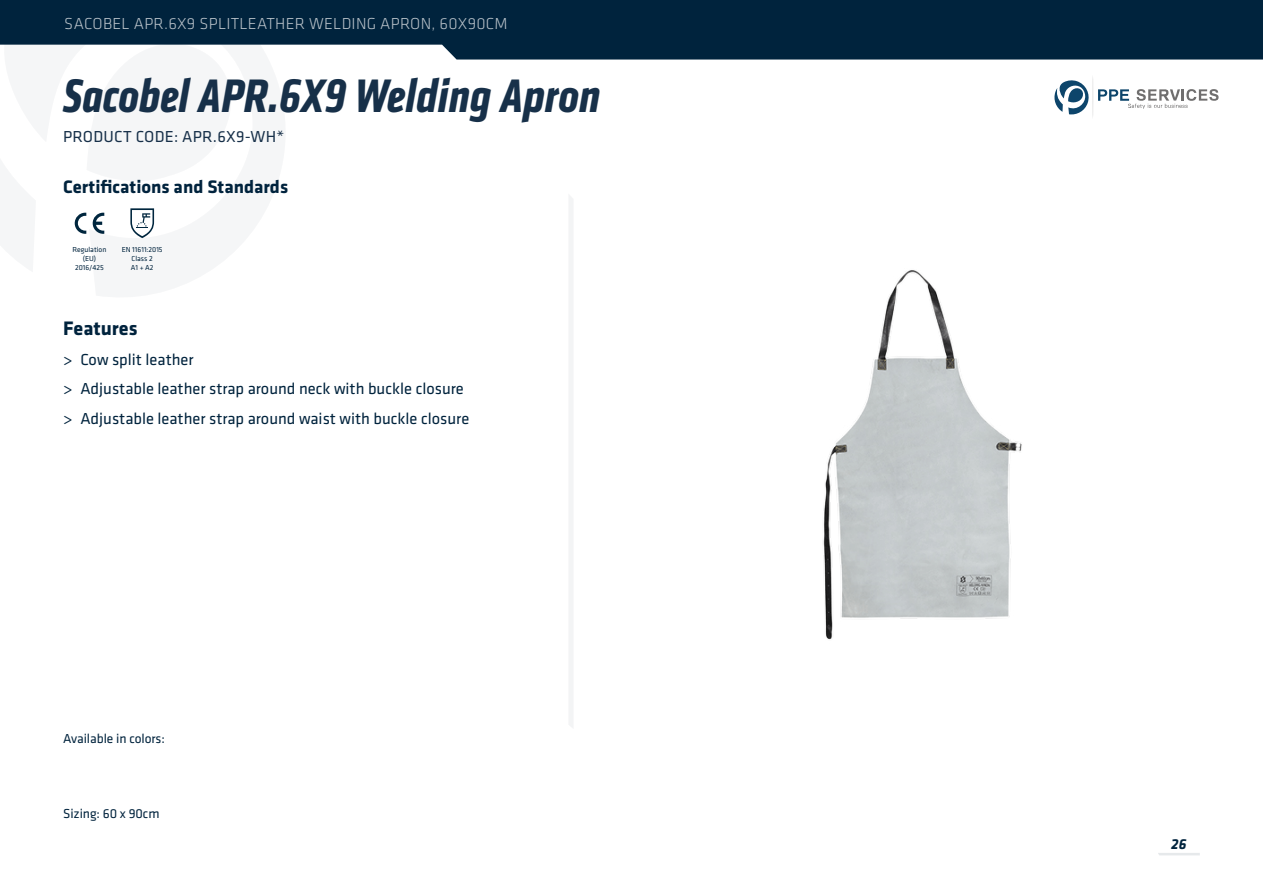
<style>
.page{position:relative;width:1263px;height:893px;background:#fff}
.page>*{position:absolute;margin:0;border:0;box-sizing:border-box;transform-origin:0 0}
.t1{font:italic 700 48.75px "Klavika Condensed";letter-spacing:.01em;color:#173049}
.t2{font:700 20.25px "Klavika";color:#00233d}
.t3{font:700 18.75px "Klavika";color:#00233d}
.t4{font:16.5px/29.7px "Klavika";color:#00233d}
.t5{font:300 16.5px "Klavika";letter-spacing:.015em;color:#f8f8f9}
.t6{font:16.5px "Klavika";letter-spacing:.015em;color:#173049}
.t7{font:italic 700 15px "Klavika";color:#00233d}
.t8{font:13.5px "Klavika";letter-spacing:-.005em;color:#00233d}
.t9{font:7.5px/9px "Klavika";color:#00233d;text-align:center}
</style>
<div class="page">
<svg style="left:1158px;top:853px;width:42px;height:2px"></svg>
<svg style="left:0;top:0;width:1263px;height:60px;fill:#00233d"></svg>
<svg style="left:1054px;top:77px;width:164px;height:40px"></svg>
<hr style="left:569px;top:195px;width:4px;height:533px;background:#f3f4f5">
<img style="left:823px;top:270px;width:199px;height:370px">
<svg style="left:75px;top:213px;width:11px;height:21px"></svg>
<svg style="left:93px;top:213px;width:11px;height:21px"></svg>
<svg style="left:130px;top:208px;width:24px;height:30px"></svg>
<p class="t5" style="left:65px;top:14px;width:444px">SACOBEL APR.6X9 SPLITLEATHER WELDING APRON, 60X90CM</p>
<h1 class="t1" style="left:63px;top:65px;width:538px">Sacobel APR.6X9 Welding Apron</h1>
<p class="t6" style="left:63px;top:128px;width:223px">PRODUCT CODE: APR.6X9-WH*</p>
<p class="t3" style="left:63px;top:176px;width:226px">Certifications and Standards</p>
<p class="t9" style="left:73px;top:245px;width:35px">Regulation (EU)<br>2016/425</p>
<p class="t9" style="left:122px;top:245px;width:42px">EN 11611:2015<br>Class 2<br>A1 + A2</p>
<p class="t2" style="left:63px;top:317px;width:76px">Features</p>
<p class="t4" style="left:63px;top:345px;width:408px">&gt; Cow split leather<br>&gt; Adjustable leather strap around neck with buckle closure &gt; Adjustable leather strap around waist with buckle closure</p>
<p class="t8" style="left:63px;top:731px;width:103px">Available in colors:</p>
<p class="t8" style="left:63px;top:806px;width:98px">Sizing: 60 x 90cm</p>
<p class="t7" style="left:1171px;top:836px;width:17px">26</p>
</div>
